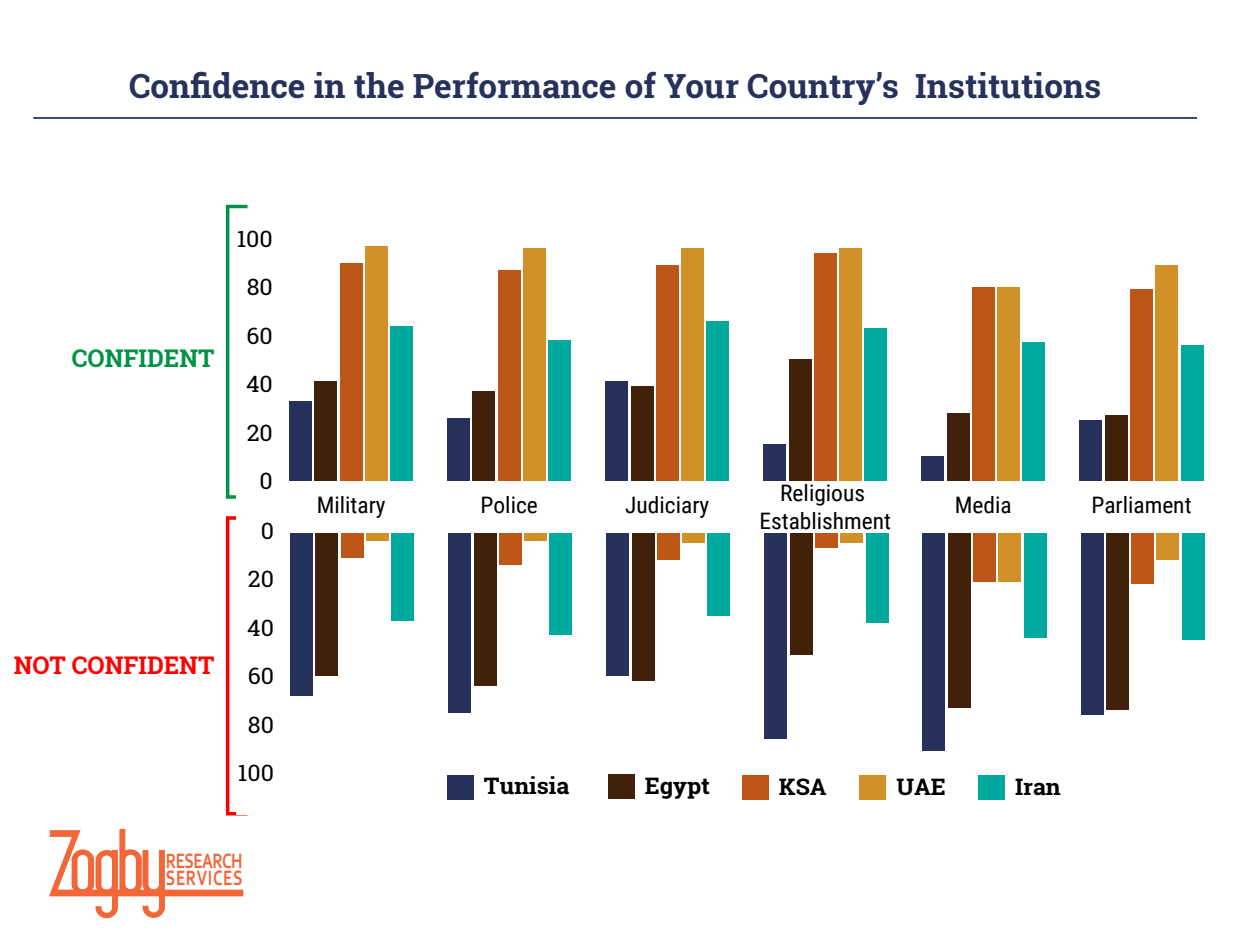
<style>
.page{position:relative;width:1260px;height:945px;background:#fff}
.page>*{position:absolute;margin:0;border:0;box-sizing:border-box;transform-origin:0 0}
.TITLES{font:700 33.25px "Roboto Slab";color:#26325c}
.negative{font:700 24.32px "Roboto Slab";color:#f00}
.positive{font:700 24.32px "Roboto Slab";color:#009245}
.t1{font:22.75px/27.3px "Roboto Condensed";color:#000;text-align:center}
.t2{font:700 22.75px "Roboto Slab";color:#000}
.t3{font:22.57px "Roboto Slab";color:#000}
.t4{font:700 21.88px/17.3px "Corbel";color:#f26638;scale:.75 1}
</style>
<div class="page">
<svg style="left:49px;top:829px;width:194px;height:89px"></svg>
<hr style="left:33px;top:117px;width:1164px;height:2px;background:#26325c">
<div style="left:226px;top:205px;width:23px;height:294px;border:4px solid #009245"></div>
<div style="left:226px;top:516px;width:23px;height:300px;border:4px solid #f00"></div>
<div style="left:237px;top:228px;width:1023px;height:587px;background:#fff"></div>
<div style="left:390px;top:326px;width:23px;height:155px;background:#00a99d"></div>
<div style="left:548px;top:340px;width:23px;height:141px;background:#00a99d"></div>
<div style="left:706px;top:321px;width:23px;height:160px;background:#00a99d"></div>
<div style="left:865px;top:328px;width:22px;height:153px;background:#00a99d"></div>
<div style="left:1023px;top:343px;width:22px;height:138px;background:#00a99d"></div>
<div style="left:1181px;top:345px;width:22px;height:136px;background:#00a99d"></div>
<div style="left:365px;top:246px;width:23px;height:235px;background:#d29029"></div>
<div style="left:523px;top:248px;width:23px;height:233px;background:#d29029"></div>
<div style="left:681px;top:248px;width:23px;height:233px;background:#d29029"></div>
<div style="left:839px;top:248px;width:23px;height:233px;background:#d29029"></div>
<div style="left:997px;top:287px;width:23px;height:194px;background:#d29029"></div>
<div style="left:1155px;top:265px;width:23px;height:216px;background:#d29029"></div>
<div style="left:340px;top:263px;width:23px;height:218px;background:#be5617"></div>
<div style="left:498px;top:270px;width:23px;height:211px;background:#be5617"></div>
<div style="left:656px;top:265px;width:23px;height:216px;background:#be5617"></div>
<div style="left:814px;top:253px;width:23px;height:228px;background:#be5617"></div>
<div style="left:972px;top:287px;width:23px;height:194px;background:#be5617"></div>
<div style="left:1130px;top:289px;width:23px;height:192px;background:#be5617"></div>
<div style="left:315px;top:381px;width:22px;height:100px;background:#42210b"></div>
<div style="left:473px;top:391px;width:22px;height:90px;background:#42210b"></div>
<div style="left:631px;top:386px;width:22px;height:95px;background:#42210b"></div>
<div style="left:789px;top:360px;width:22px;height:121px;background:#42210b"></div>
<div style="left:947px;top:413px;width:23px;height:68px;background:#42210b"></div>
<div style="left:1105px;top:415px;width:23px;height:66px;background:#42210b"></div>
<div style="left:289px;top:401px;width:23px;height:80px;background:#26325c"></div>
<div style="left:447px;top:418px;width:23px;height:63px;background:#26325c"></div>
<div style="left:605px;top:381px;width:23px;height:100px;background:#26325c"></div>
<div style="left:763px;top:444px;width:23px;height:37px;background:#26325c"></div>
<div style="left:921px;top:456px;width:23px;height:25px;background:#26325c"></div>
<div style="left:1080px;top:420px;width:22px;height:61px;background:#26325c"></div>
<div style="left:391px;top:533px;width:23px;height:88px;background:#00a99d"></div>
<div style="left:550px;top:533px;width:22px;height:102px;background:#00a99d"></div>
<div style="left:708px;top:533px;width:22px;height:83px;background:#00a99d"></div>
<div style="left:866px;top:533px;width:22px;height:90px;background:#00a99d"></div>
<div style="left:1024px;top:533px;width:22px;height:105px;background:#00a99d"></div>
<div style="left:1182px;top:533px;width:23px;height:107px;background:#00a99d"></div>
<div style="left:366px;top:533px;width:23px;height:8px;background:#d29029"></div>
<div style="left:524px;top:533px;width:23px;height:8px;background:#d29029"></div>
<div style="left:682px;top:533px;width:23px;height:10px;background:#d29029"></div>
<div style="left:840px;top:533px;width:23px;height:10px;background:#d29029"></div>
<div style="left:998px;top:533px;width:23px;height:49px;background:#d29029"></div>
<div style="left:1156px;top:533px;width:23px;height:27px;background:#d29029"></div>
<div style="left:341px;top:533px;width:23px;height:25px;background:#be5617"></div>
<div style="left:499px;top:533px;width:23px;height:32px;background:#be5617"></div>
<div style="left:657px;top:533px;width:23px;height:27px;background:#be5617"></div>
<div style="left:815px;top:533px;width:23px;height:15px;background:#be5617"></div>
<div style="left:973px;top:533px;width:23px;height:49px;background:#be5617"></div>
<div style="left:1131px;top:533px;width:23px;height:51px;background:#be5617"></div>
<div style="left:316px;top:533px;width:22px;height:143px;background:#42210b"></div>
<div style="left:474px;top:533px;width:22px;height:153px;background:#42210b"></div>
<div style="left:632px;top:533px;width:22px;height:148px;background:#42210b"></div>
<div style="left:790px;top:533px;width:23px;height:122px;background:#42210b"></div>
<div style="left:948px;top:533px;width:23px;height:175px;background:#42210b"></div>
<div style="left:1106px;top:533px;width:23px;height:177px;background:#42210b"></div>
<div style="left:290px;top:533px;width:23px;height:163px;background:#26325c"></div>
<div style="left:448px;top:533px;width:23px;height:180px;background:#26325c"></div>
<div style="left:606px;top:533px;width:23px;height:143px;background:#26325c"></div>
<div style="left:765px;top:533px;width:22px;height:206px;background:#26325c"></div>
<div style="left:923px;top:533px;width:22px;height:218px;background:#26325c"></div>
<div style="left:1081px;top:533px;width:22px;height:182px;background:#26325c"></div>
<div style="left:447px;top:775px;width:27px;height:24px;background:#26325c"></div>
<div style="left:608px;top:775px;width:26px;height:24px;background:#42210b"></div>
<div style="left:742px;top:776px;width:27px;height:24px;background:#be5617"></div>
<div style="left:860px;top:776px;width:26px;height:24px;background:#d29029"></div>
<div style="left:978px;top:775px;width:27px;height:25px;background:#00a99d"></div>
<p class="TITLES" style="left:129px;top:63px;width:974px">Confidence in the Performance of Your Country’s Institutions</p>
<p class="t3" style="left:237px;top:223px;width:38px">100</p>
<p class="t3" style="left:247px;top:272px;width:28px">80</p>
<p class="positive" style="left:72px;top:341px;width:144px">CONFIDENT</p>
<p class="negative" style="left:14px;top:649px;width:202px">NOT CONFIDENT</p>
<p class="t3" style="left:247px;top:320px;width:28px">60</p>
<p class="t3" style="left:246px;top:369px;width:28px">40</p>
<p class="t3" style="left:247px;top:417px;width:28px">20</p>
<p class="t3" style="left:260px;top:465px;width:15px">0</p>
<p class="t3" style="left:261px;top:515px;width:15px">0</p>
<p class="t3" style="left:248px;top:564px;width:28px">20</p>
<p class="t3" style="left:247px;top:612px;width:28px">40</p>
<p class="t3" style="left:248px;top:661px;width:28px">60</p>
<p class="t3" style="left:248px;top:709px;width:28px">80</p>
<p class="t3" style="left:238px;top:757px;width:38px">100</p>
<p class="t4" style="left:166px;top:851px;width:104px">RESEARCH<br>SERVICES</p>
<p class="t1" style="left:317px;top:491px;width:70px">Military</p>
<p class="t1" style="left:481px;top:491px;width:59px">Police</p>
<p class="t1" style="left:625px;top:491px;width:86px">Judiciary</p>
<p class="t1" style="left:759px;top:479px;width:133px">Religious<br>Establishment</p>
<p class="t1" style="left:955px;top:491px;width:58px">Media</p>
<p class="t1" style="left:1091px;top:491px;width:102px">Parliament</p>
<p class="t2" style="left:484px;top:771px;width:87px">Tunisia</p>
<p class="t2" style="left:645px;top:770px;width:67px">Egypt</p>
<p class="t2" style="left:779px;top:771px;width:49px">KSA</p>
<p class="t2" style="left:896px;top:771px;width:51px">UAE</p>
<p class="t2" style="left:1015px;top:771px;width:47px">Iran</p>
</div>
